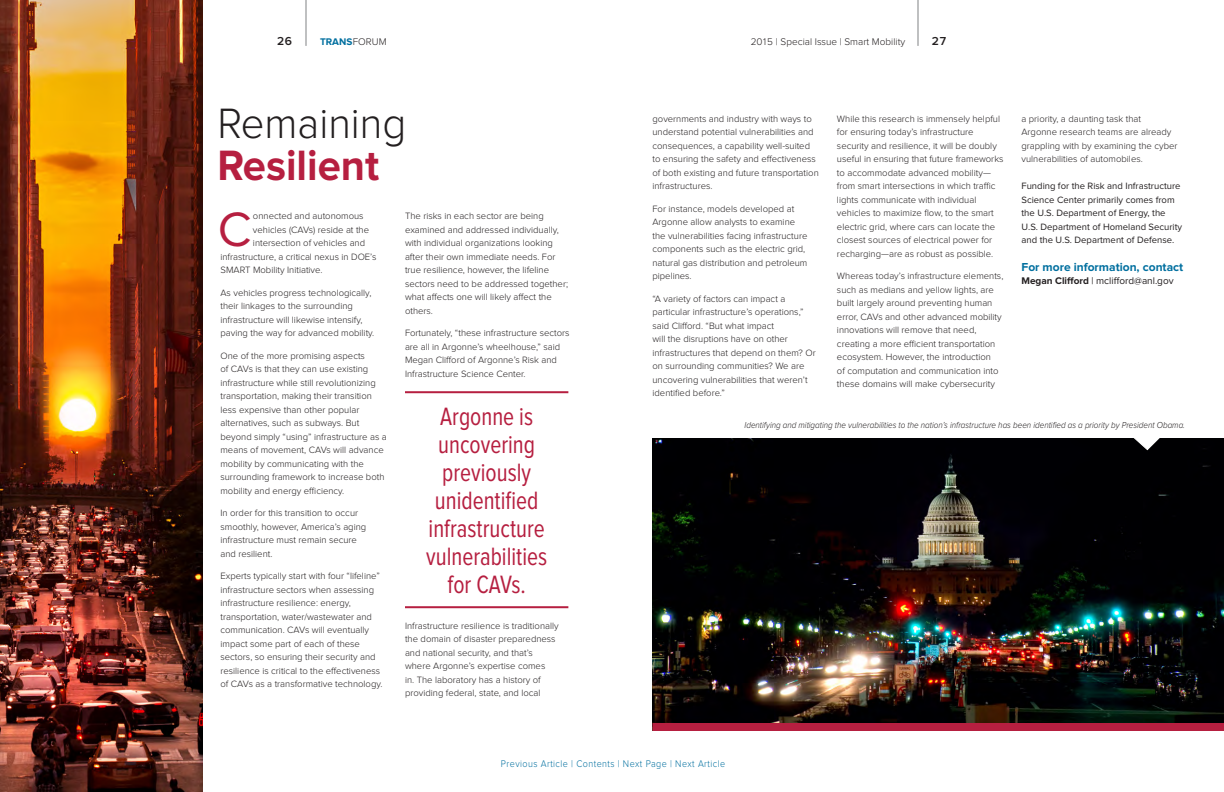
<style>
.page{position:relative;width:1224px;height:792px;background:#fff}
.page>*{position:absolute;margin:0;border:0;box-sizing:border-box;transform-origin:0 0}
.TF_body_text{font:50px "Proxima Nova";color:#b61f40}
.headline{font:300 44px/42px "Proxima Nova";color:#231f20;scale:.95 1}
.New_callouts{font:26px/28px "Proxima Nova Cond";color:#b61f40;text-align:center;scale:.9 1}
.t1{font:700 12px "Proxima Nova";color:#006f9f}
.t2{font:600 12px "Proxima Nova";color:#231f20}
.t3{font:300 10px "Proxima Nova";letter-spacing:.05em;color:#006f9f;scale:.9 1}
.t4{font:300 10px "Proxima Nova";color:#231f20}
.t5{font:10px "Proxima Nova";color:#231f20}
.t6{font:700 10px "Proxima Nova";color:#006f9f}
.TF_body_text-2{font:300 9.5px/13.5px "Proxima Nova";color:#231f20}
.TF_body_text-3{font:9.5px/13.5px "Proxima Nova";color:#231f20}
.Captions{font:italic 300 9px "Proxima Nova";color:#231f20;scale:.9 1}
.s1{font-weight:300;color:#231f20}
.s2{font-weight:700;color:#b61f40}
.s3{font-weight:700}
</style>
<div class="page">
<hr style="left:306px;top:0;width:1px;height:46px;background:#808285">
<hr style="left:918px;top:0;width:1px;height:46px;background:#808285">
<img style="left:0;top:0;width:202px;height:792px">
<img style="left:652px;top:439px;width:572px;height:284px">
<div style="left:652px;top:723px;width:572px;height:8px;background:#b61f40"></div>
<svg style="left:1131px;top:438px;width:31px;height:13px"></svg>
<hr style="left:405px;top:391px;width:163px;height:2px;background:#b61f40">
<hr style="left:405px;top:606px;width:163px;height:2px;background:#b61f40">
<p class="t2" style="left:277px;top:35px;width:16px">26</p>
<p class="t6" style="left:320px;top:37px;width:68px">TRANS<span class="s1">FORUM</span></p>
<p class="t4" style="left:751px;top:37px;width:156px">2015 | Special Issue | Smart Mobility</p>
<p class="t2" style="left:932px;top:35px;width:16px">27</p>
<p class="headline" style="left:217px;top:104px;width:200px">Remaining<br><span class="s2">Resilient</span></p>
<p class="TF_body_text" style="left:218px;top:207px;width:35px">C</p>
<p class="TF_body_text-2" style="left:253px;top:210px;width:112px">onnected and autonomous</p>
<p class="TF_body_text-2" style="left:253px;top:223px;width:118px">vehicles (CAVs) reside at the</p>
<p class="TF_body_text-2" style="left:253px;top:237px;width:114px">intersection of vehicles and</p>
<p class="TF_body_text-2" style="left:221px;top:250px;width:157px">infrastructure, a critical nexus in DOE’s</p>
<p class="TF_body_text-2" style="left:221px;top:264px;width:104px">SMART Mobility Initiative.</p>
<p class="TF_body_text-2" style="left:221px;top:286px;width:155px">As vehicles progress technologically, their linkages to the surrounding infrastructure will likewise intensify, paving the way for advanced mobility.</p>
<p class="TF_body_text-2" style="left:221px;top:349px;width:168px">One of the more promising aspects<br>of CAVs is that they can use existing infrastructure while still revolutionizing transportation, making their transition less expensive than other popular alternatives, such as subways. But beyond simply “using” infrastructure as a means of movement, CAVs will advance mobility by communicating with the surrounding framework to increase both mobility and energy efficiency.</p>
<p class="TF_body_text-2" style="left:221px;top:507px;width:147px">In order for this transition to occur smoothly, however, America’s aging infrastructure must remain secure and resilient.</p>
<p class="TF_body_text-2" style="left:221px;top:570px;width:164px">Experts typically start with four “lifeline” infrastructure sectors when assessing infrastructure resilience: energy, transportation, water/wastewater and communication. CAVs will eventually impact some part of each of these sectors, so ensuring their security and resilience is critical to the effectiveness of CAVs as a transformative technology.</p>
<p class="TF_body_text-2" style="left:405px;top:210px;width:165px">The risks in each sector are being examined and addressed individually, with individual organizations looking after their own immediate needs. For true resilience, however, the lifeline sectors need to be addressed together; what affects one will likely affect the others.</p>
<p class="TF_body_text-2" style="left:405px;top:327px;width:166px">Fortunately, “these infrastructure sectors are all in Argonne’s wheelhouse,” said Megan Clifford of Argonne’s Risk and Infrastructure Science Center.</p>
<p class="New_callouts" style="left:440px;top:403px;width:105px">Argonne is</p>
<p class="New_callouts" style="left:426px;top:431px;width:136px">uncovering previously unidentified infrastructure vulnerabilities for CAVs.</p>
<p class="TF_body_text-2" style="left:405px;top:619px;width:155px">Infrastructure resilience is traditionally the domain of disaster preparedness and national security, and that’s where Argonne’s expertise comes<br>in. The laboratory has a history of providing federal, state, and local</p>
<p class="TF_body_text-2" style="left:652px;top:112px;width:168px">governments and industry with ways to understand potential vulnerabilities and consequences, a capability well-suited to ensuring the safety and effectiveness of both existing and future transportation infrastructures.</p>
<p class="TF_body_text-2" style="left:652px;top:202px;width:156px">For instance, models developed at Argonne allow analysts to examine the vulnerabilities facing infrastructure components such as the electric grid, natural gas distribution and petroleum pipelines.</p>
<p class="TF_body_text-2" style="left:652px;top:292px;width:165px">“A variety of factors can impact a particular infrastructure’s operations,” said Clifford. “But what impact<br>will the disruptions have on other infrastructures that depend on them? Or on surrounding communities? We are uncovering vulnerabilities that weren’t identified before.”</p>
<p class="TF_body_text-2" style="left:837px;top:112px;width:168px">While this research is immensely helpful for ensuring today’s infrastructure security and resilience, it will be doubly useful in ensuring that future frameworks to accommodate advanced mobility— from smart intersections in which traffic lights communicate with individual vehicles to maximize flow, to the smart electric grid, where cars can locate the closest sources of electrical power for recharging—are as robust as possible.</p>
<p class="TF_body_text-2" style="left:837px;top:270px;width:168px">Whereas today’s infrastructure elements, such as medians and yellow lights, are built largely around preventing human error, CAVs and other advanced mobility innovations will remove that need, creating a more efficient transportation ecosystem. However, the introduction<br>of computation and communication into these domains will make cybersecurity</p>
<p class="TF_body_text-2" style="left:1021px;top:112px;width:157px">a priority, a daunting task that Argonne research teams are already grappling with by examining the cyber vulnerabilities of automobiles.</p>
<p class="TF_body_text-3" style="left:1021px;top:180px;width:162px">Funding for the Risk and Infrastructure Science Center primarily comes from the U.S. Department of Energy, the U.S. Department of Homeland Security and the U.S. Department of Defense.</p>
<p class="t1" style="left:1022px;top:262px;width:163px">For more information, contact</p>
<p class="t5" style="left:1022px;top:277px;width:154px"><span class="s3">Megan Clifford</span> | mclifford@anl.gov</p>
<p class="Captions" style="left:745px;top:421px;width:491px">Identifying and mitigating the vulnerabilities to the nation’s infrastructure has been identified as a priority by President Obama.</p>
<p class="t3" style="left:501px;top:759px;width:251px">Previous Article | Contents | Next Page | Next Article</p>
</div>
